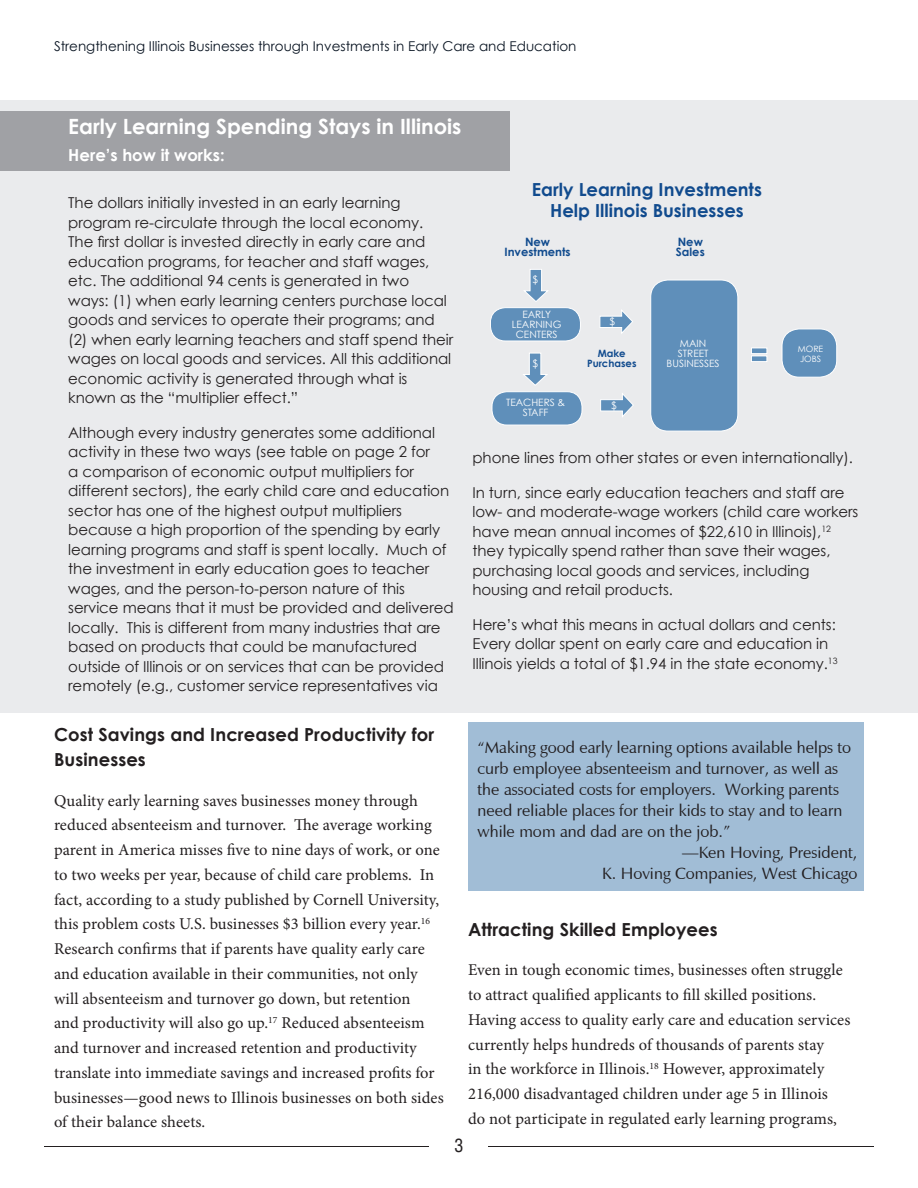
<style>
.page{position:relative;width:918px;height:1188px;background:#fff}
.page>*{position:absolute;margin:0;border:0;box-sizing:border-box;transform-origin:0 0}
.t1{font:700 21px "Century Gothic";color:#fff}
.t2{font:700 18px/24.8px "Century Gothic";letter-spacing:.005em;color:#231f20}
.t3{font:700 18px/21px "Century Gothic";color:#114b8e;text-align:center}
.t4{font:condensed 18px "Helvetica";color:#231f20}
.t5{font:16.5px/24.8px "Minion Pro";letter-spacing:.005em;color:#231f20}
.t6{font:16.5px/21px "Eterna Regular SWFTE";color:#231f20}
.t7{font:700 16.5px "Century Gothic";color:#fff}
.t8{font:15px/19.5px "Century Gothic";letter-spacing:-.005em;color:#231f20}
.t9{font:13.5px "Century Gothic";color:#091422}
.t10{font:700 11.55px "Century Gothic";color:#114b8e}
.t11{font:10.05px/9.9px "Century Gothic";color:#fff;text-align:center}
.t12{font:700 10.05px "Century Gothic";color:#114b8e}
.t13{font:8.7px "Century Gothic";color:#fff}
</style>
<div class="page">
<hr style="left:488px;top:1146px;width:385px;height:1px;background:#231f20">
<hr style="left:45px;top:1146px;width:385px;height:1px;background:#231f20">
<div style="left:468px;top:722px;width:396px;height:169px;background:#a1bdd6"></div>
<div style="left:0;top:100px;width:918px;height:613px;background:#e4e5e7"></div>
<div style="left:0;top:111px;width:509px;height:60px;background:#a0a1a5"></div>
<div style="left:651px;top:280px;width:87px;height:151px;background:#5f8fba;border-radius:17px"></div>
<div style="left:651px;top:280px;width:87px;height:151px;border:1px solid #fff;border-radius:17px"></div>
<div style="left:490px;top:308px;width:90px;height:33px;background:#5f8fba;border-radius:15px"></div>
<div style="left:490px;top:307px;width:91px;height:34px;border:1px solid #fff;border-radius:15px"></div>
<div style="left:492px;top:392px;width:90px;height:33px;background:#5f8fba;border-radius:15px"></div>
<div style="left:492px;top:392px;width:90px;height:33px;border:1px solid #fff;border-radius:15px"></div>
<div style="left:782px;top:329px;width:55px;height:48px;background:#5f8fba;border-radius:17px"></div>
<div style="left:782px;top:329px;width:55px;height:48px;border:1px solid #fff;border-radius:17px"></div>
<svg style="left:751px;top:348px;width:16px;height:14px"></svg>
<svg style="left:523px;top:269px;width:26px;height:33px"></svg>
<svg style="left:600px;top:310px;width:33px;height:24px"></svg>
<svg style="left:600px;top:393px;width:34px;height:25px"></svg>
<svg style="left:523px;top:353px;width:25px;height:33px"></svg>
<hr style="left:917px;top:741px;width:1px;height:69px;background:#a0a1a5">
<p class="t9" style="left:54px;top:37px;width:524px">Strengthening Illinois Businesses through Investments in Early Care and Education</p>
<p class="t1" style="left:68px;top:113px;width:395px">Early Learning Spending Stays in Illinois</p>
<p class="t7" style="left:68px;top:145px;width:158px">Here’s how it works:</p>
<p class="t8" style="left:68px;top:193px;width:386px">The dollars initially invested in an early learning program re-circulate through the local economy.<br>The first dollar is invested directly in early care and education programs, for teacher and staff wages, etc. The additional 94 cents is generated in two ways: (1) when early learning centers purchase local goods and services to operate their programs; and (2) when early learning teachers and staff spend their wages on local goods and services. All this additional economic activity is generated through what is known as the “multiplier effect.”</p>
<p class="t8" style="left:68px;top:422px;width:387px">Although every industry generates some additional activity in these two ways (see table on page 2 for<br>a comparison of economic output multipliers for different sectors), the early child care and education sector has one of the highest output multipliers because a high proportion of the spending by early learning programs and staff is spent locally. Much of the investment in early education goes to teacher wages, and the person-to-person nature of this service means that it must be provided and delivered locally. This is different from many industries that are based on products that could be manufactured outside of Illinois or on services that can be provided remotely (e.g., customer service representatives via</p>
<p class="t3" style="left:532px;top:179px;width:232px">Early Learning Investments<br>Help Illinois Businesses</p>
<p class="t10" style="left:525px;top:235px;width:27px">New</p>
<p class="t10" style="left:505px;top:245px;width:68px">Investments</p>
<p class="t10" style="left:678px;top:235px;width:27px">New</p>
<p class="t10" style="left:676px;top:245px;width:30px">Sales</p>
<p class="t11" style="left:532px;top:274px;width:7px">$</p>
<p class="t11" style="left:512px;top:310px;width:51px">EARLY<br>LEARNING<br>CENTERS</p>
<p class="t11" style="left:532px;top:359px;width:7px">$</p>
<p class="t11" style="left:506px;top:397px;width:61px">TEACHERS &amp;</p>
<p class="t11" style="left:523px;top:407px;width:27px">STAFF</p>
<p class="t11" style="left:610px;top:316px;width:7px">$</p>
<p class="t12" style="left:598px;top:347px;width:30px">Make</p>
<p class="t12" style="left:587px;top:357px;width:51px">Purchases</p>
<p class="t11" style="left:611px;top:400px;width:7px">$</p>
<p class="t11" style="left:680px;top:338px;width:28px">MAIN</p>
<p class="t11" style="left:678px;top:348px;width:32px">STREET</p>
<p class="t11" style="left:667px;top:358px;width:55px">BUSINESSES</p>
<p class="t13" style="left:798px;top:344px;width:27px">MORE</p>
<p class="t13" style="left:800px;top:353px;width:23px">JOBS</p>
<p class="t8" style="left:473px;top:448px;width:382px">phone lines from other states or even internationally).</p>
<p class="t8" style="left:473px;top:482px;width:387px">In turn, since early education teachers and staff are low- and moderate-wage workers (child care workers have mean annual incomes of $22,610 in Illinois),<sup>12 </sup>they typically spend rather than save their wages, purchasing local goods and services, including housing and retail products.</p>
<p class="t8" style="left:473px;top:614px;width:367px">Here’s what this means in actual dollars and cents:<br>Every dollar spent on early care and education in<br>Illinois yields a total of $1.94 in the state economy.<sup>13</sup></p>
<p class="t2" style="left:54px;top:722px;width:382px">Cost Savings and Increased Productivity for<br>Businesses</p>
<p class="t5" style="left:54px;top:788px;width:391px">Quality early learning saves businesses money through reduced absenteeism and turnover. The average working parent in America misses five to nine days of work, or one to two weeks per year, because of child care problems. In fact, according to a study published by Cornell University, this problem costs U.S. businesses $3 billion every year.<sup>16<br></sup>Research confirms that if parents have quality early care and education available in their communities, not only will absenteeism and turnover go down, but retention<br>and productivity will also go up.<sup>17</sup> Reduced absenteeism and turnover and increased retention and productivity translate into immediate savings and increased profits for businesses—good news to Illinois businesses on both sides of their balance sheets.</p>
<p class="t6" style="left:478px;top:737px;width:375px">“Making good early learning options available helps to curb employee absenteeism and turnover, as well as the associated costs for employers. Working parents need reliable places for their kids to stay and to learn while mom and dad are on the job.”</p>
<p class="t6" style="left:682px;top:842px;width:177px">—Ken Hoving, President,</p>
<p class="t6" style="left:602px;top:863px;width:257px">K. Hoving Companies, West Chicago</p>
<p class="t2" style="left:468px;top:916px;width:251px">Attracting Skilled Employees</p>
<p class="t5" style="left:468px;top:958px;width:384px">Even in tough economic times, businesses often struggle to attract qualified applicants to fill skilled positions.<br>Having access to quality early care and education services currently helps hundreds of thousands of parents stay<br>in the workforce in Illinois.<sup>18</sup> However, approximately 216,000 disadvantaged children under age 5 in Illinois<br>do not participate in regulated early learning programs,</p>
<p class="t4" style="left:454px;top:1134px;width:10px">3</p>
</div>
